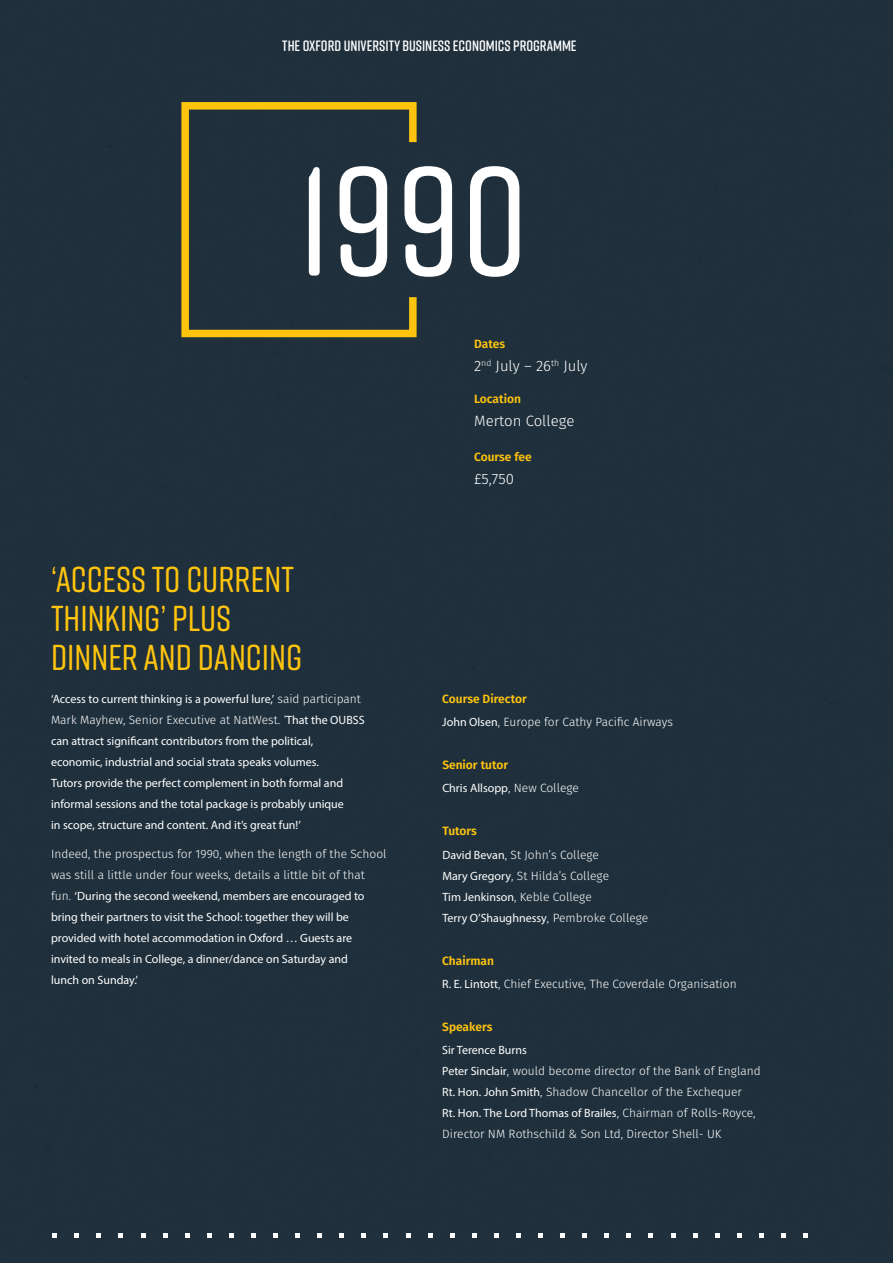
<style>
.page{position:relative;width:893px;height:1263px;background:#1f303c}
.page>*{position:absolute;margin:0;border:0;box-sizing:border-box;transform-origin:0 0}
.t1{font:500 154.5px "Rift Soft";color:#fff}
.t2{font:500 36px/39px "Rift Soft";color:#fec40e}
.t3{font:600 15px "Rift Soft";color:#fff}
.t4{font:300 15px "Fira Sans";color:#fff}
.t5{font:12px/21px "Myriad Pro";color:#fff}
.t6{font:300 12px/23.1px "Fira Sans";color:#fff}
.t7{font:600 12px "Fira Sans";color:#fec40e}
.s1{font-family:"Fira Sans";font-weight:300}
.s2{font-family:"Myriad Pro";font-weight:400}
.s3{font-weight:600;color:#fec40e}
</style>
<div class="page">
<svg style="left:52px;top:1233px;width:5px;height:4px"></svg>
<svg style="left:96px;top:1233px;width:5px;height:4px"></svg>
<svg style="left:74px;top:1233px;width:5px;height:4px"></svg>
<svg style="left:119px;top:1233px;width:4px;height:4px"></svg>
<svg style="left:141px;top:1233px;width:4px;height:4px"></svg>
<svg style="left:163px;top:1233px;width:5px;height:4px"></svg>
<svg style="left:185px;top:1233px;width:5px;height:4px"></svg>
<svg style="left:207px;top:1233px;width:5px;height:4px"></svg>
<svg style="left:229px;top:1233px;width:5px;height:4px"></svg>
<svg style="left:251px;top:1233px;width:5px;height:4px"></svg>
<svg style="left:273px;top:1233px;width:5px;height:4px"></svg>
<svg style="left:295px;top:1233px;width:5px;height:4px"></svg>
<svg style="left:317px;top:1233px;width:5px;height:4px"></svg>
<svg style="left:339px;top:1233px;width:5px;height:4px"></svg>
<svg style="left:361px;top:1233px;width:5px;height:4px"></svg>
<svg style="left:450px;top:1233px;width:5px;height:4px"></svg>
<svg style="left:538px;top:1233px;width:5px;height:4px"></svg>
<svg style="left:626px;top:1233px;width:5px;height:4px"></svg>
<svg style="left:715px;top:1233px;width:5px;height:4px"></svg>
<svg style="left:384px;top:1233px;width:4px;height:4px"></svg>
<svg style="left:472px;top:1233px;width:5px;height:4px"></svg>
<svg style="left:560px;top:1233px;width:5px;height:4px"></svg>
<svg style="left:648px;top:1233px;width:5px;height:4px"></svg>
<svg style="left:737px;top:1233px;width:5px;height:4px"></svg>
<svg style="left:406px;top:1233px;width:4px;height:4px"></svg>
<svg style="left:494px;top:1233px;width:5px;height:4px"></svg>
<svg style="left:582px;top:1233px;width:5px;height:4px"></svg>
<svg style="left:671px;top:1233px;width:4px;height:4px"></svg>
<svg style="left:759px;top:1233px;width:5px;height:4px"></svg>
<svg style="left:428px;top:1233px;width:5px;height:4px"></svg>
<svg style="left:516px;top:1233px;width:5px;height:4px"></svg>
<svg style="left:604px;top:1233px;width:5px;height:4px"></svg>
<svg style="left:693px;top:1233px;width:4px;height:4px"></svg>
<svg style="left:781px;top:1233px;width:5px;height:4px"></svg>
<svg style="left:803px;top:1233px;width:5px;height:4px"></svg>
<svg style="left:178px;top:98px;width:242px;height:243px;background:#343e37"></svg>
<p class="t3" style="left:282px;top:35px;width:296px">THE OXFORD UNIVERSITY BUSINESS ECONOMICS PROGRAMME</p>
<h1 class="t1" style="left:298px;top:112px;width:232px">1990</h1>
<h2 class="t2" style="left:51px;top:558px;width:253px">‘ACCESS TO CURRENT<br>THINKING’ PLUS<br>DINNER AND DANCING</h2>
<p class="t5" style="left:51px;top:688px;width:311px">‘Access to current thinking is a powerful lure,’ <span class="s1">said participant</span></p>
<p class="t6" style="left:51px;top:708px;width:315px">Mark Mayhew, Senior Executive at NatWest. ‘<span class="s2">That the OUBSS</span></p>
<p class="t5" style="left:51px;top:730px;width:294px">can attract significant contributors from the political, economic, industrial and social strata speaks volumes.<br>Tutors provide the perfect complement in both formal and informal sessions and the total package is probably unique in scope, structure and content. And it’s great fun!’</p>
<p class="t6" style="left:51px;top:844px;width:337px;line-height:21px">Indeed, the prospectus for 1990, when the length of the School was still a little under four weeks, details a little bit of that</p>
<p class="t5" style="left:51px;top:886px;width:315px"><span class="s1">fun.</span> ‘During the second weekend, members are encouraged to bring their partners to visit the School: together they will be provided with hotel accommodation in Oxford … Guests are invited to meals in College, a dinner/dance on Saturday and lunch on Sunday.’</p>
<p class="t7" style="left:474px;top:334px;width:32px">Dates</p>
<p class="t4" style="left:474px;top:355px;width:115px">2<sup>nd</sup> July – 26<sup>th</sup> July</p>
<p class="t7" style="left:474px;top:389px;width:48px">Location</p>
<p class="t4" style="left:474px;top:410px;width:102px">Merton College</p>
<p class="t7" style="left:474px;top:447px;width:59px">Course fee</p>
<p class="t4" style="left:474px;top:468px;width:41px">£5,750</p>
<p class="t6" style="left:442px;top:687px;width:232px"><span class="s3">Course Director<br></span><span class="s2">John Olsen</span>, Europe for Cathy Pacific Airways</p>
<p class="t7" style="left:442px;top:755px;width:67px">Senior tutor</p>
<p class="t5" style="left:442px;top:777px;width:138px">Chris Allsopp<span class="s1">, New College</span></p>
<p class="t6" style="left:442px;top:819px;width:158px"><span class="s3">Tutors<br></span><span class="s2">David Bevan</span>, St John’s College</p>
<p class="t6" style="left:442px;top:865px;width:168px;line-height:21px"><span class="s2">Mary Gregory</span>, St Hilda’s College<br><span class="s2">Tim Jenkinson</span>, Keble College</p>
<p class="t5" style="left:442px;top:907px;width:207px">Terry O’Shaughnessy<span class="s1">, Pembroke College</span></p>
<p class="t6" style="left:442px;top:949px;width:296px"><span class="s3">Chairman<br></span><span class="s2">R. E. Lintott</span>, Chief Executive, The Coverdale Organisation</p>
<p class="t7" style="left:442px;top:1017px;width:52px">Speakers</p>
<p class="t5" style="left:442px;top:1039px;width:86px">Sir Terence Burns</p>
<p class="t6" style="left:442px;top:1060px;width:320px;line-height:21px"><span class="s2">Peter Sinclair</span>, would become director of the Bank of England<br><span class="s2">Rt. Hon. John Smith</span>, Shadow Chancellor of the Exchequer</p>
<p class="t5" style="left:442px;top:1102px;width:315px">Rt. Hon. The Lord Thomas of Brailes<span class="s1">, Chairman of Rolls-Royce,</span></p>
<p class="t6" style="left:442px;top:1122px;width:281px">Director NM Rothschild &amp; Son Ltd, Director Shell- UK</p>
</div>
